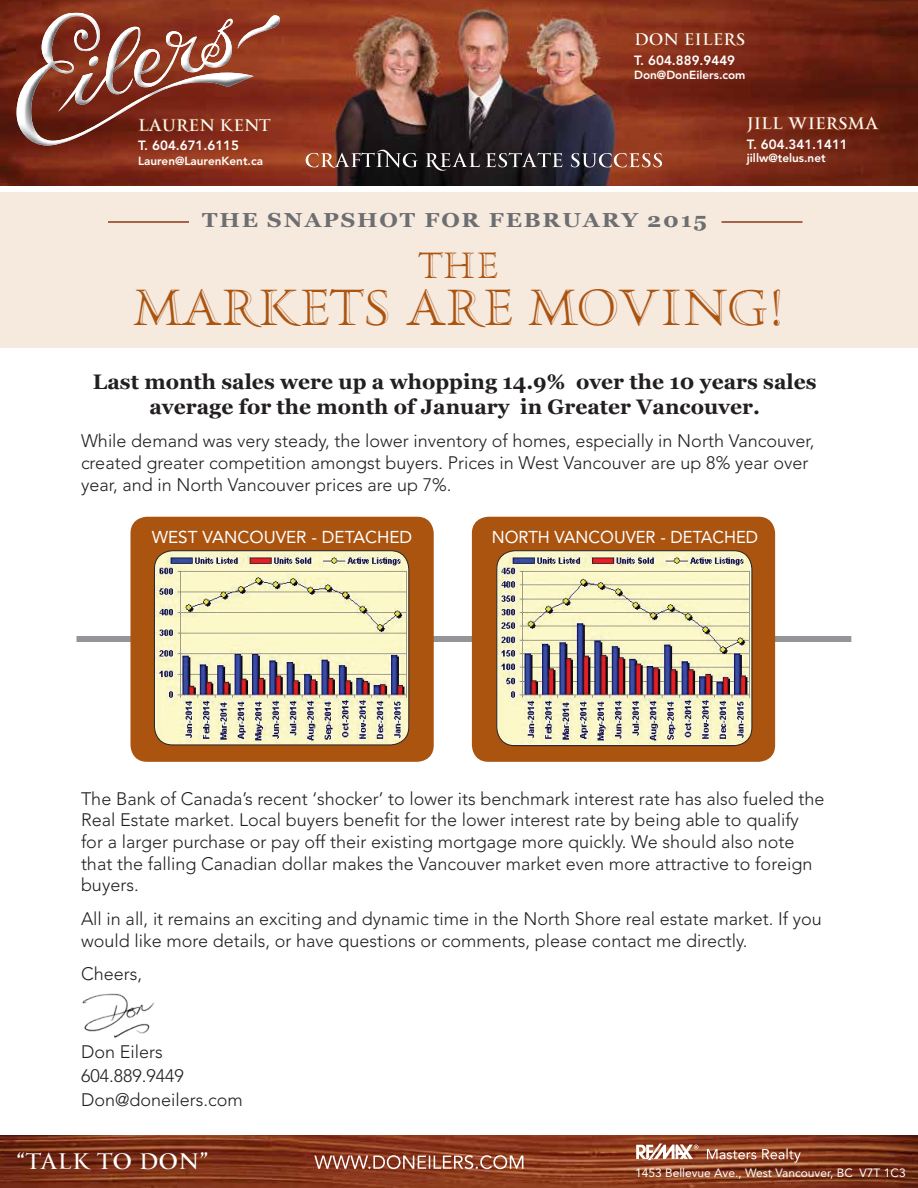
<style>
.page{position:relative;width:918px;height:1188px;background:#fff}
.page>*{position:absolute;margin:0;border:0;box-sizing:border-box;transform-origin:0 0}
.t1{font:48px "PF Monumenta Pro Metallica";color:#ab5410}
.t2{font:34.5px "PF Monumenta Pro Metallica";color:#ab5410}
.t3{font:21.6px "PF Monumenta Pro";color:#fff}
.t4{font:700 21px/25.2px "Georgia";color:#231f20;text-align:center}
.t5{font:700 20.25px "Georgia";letter-spacing:.08em;color:#6d6e71;scale:1.11 1}
.t6{font:300 18px/21.6px "Avenir";color:#231f20}
.t7{font:17.1px "Avenir";color:#fff}
.t8{font:16.2px "PF Monumenta Pro";color:#fff}
.t9{font:800 13.35px "Avenir";color:#fff}
.t10{font:12px "Avenir";color:#fff}
.t11{font:800 11.7px "Avenir";color:#fff}
</style>
<div class="page">
<div style="left:76px;top:636px;width:775px;height:6px;background:#939598"></div>
<div style="left:0;top:192px;width:918px;height:156px;background:#f6e9de"></div>
<div style="left:130px;top:517px;width:304px;height:245px;background:#ab5410;border-radius:17px"></div>
<svg style="left:0;top:1135px;width:918px;height:53px;background:#83371c"></svg>
<svg style="left:314px;top:1155px;width:209px;height:14px;background:#ab715f"></svg>
<svg style="left:707px;top:1148px;width:94px;height:15px"></svg>
<svg style="left:636px;top:1143px;width:63px;height:17px"></svg>
<svg style="left:0;top:0;width:918px;height:186px;background:#7c2a17"></svg>
<img style="left:34px;top:142px;width:30px;height:4px">
<img style="left:17px;top:13px;width:237px;height:129px">
<img style="left:238px;top:15px;width:42px;height:34px">
<img style="left:58px;top:27px;width:80px;height:85px">
<img style="left:134px;top:19px;width:99px;height:68px">
<svg style="left:89px;top:56px;width:9px;height:10px"></svg>
<img style="left:332px;top:3px;width:288px;height:183px">
<svg style="left:634px;top:30px;width:112px;height:28px;background:#8b341b"></svg>
<svg style="left:138px;top:83px;width:135px;height:60px;background:#822e1d"></svg>
<svg style="left:745px;top:102px;width:135px;height:41px;background:#752713"></svg>
<svg style="left:486px;top:152px;width:176px;height:15px;background:#6d5858"></svg>
<svg style="left:306px;top:150px;width:174px;height:21px;background:#54433f"></svg>
<hr style="left:108px;top:221px;width:81px;height:2px;background:#8d3a19">
<hr style="left:722px;top:221px;width:80px;height:2px;background:#8d3a19">
<img style="left:154px;top:551px;width:255px;height:194px">
<div style="left:154px;top:550px;width:255px;height:195px;border:1px solid #231f20;border-radius:18px"></div>
<div style="left:472px;top:517px;width:303px;height:245px;background:#ab5410;border-radius:17px"></div>
<img style="left:498px;top:551px;width:254px;height:195px">
<div style="left:496px;top:550px;width:256px;height:196px;border:1px solid #231f20;border-radius:18px"></div>
<img style="left:82px;top:993px;width:72px;height:45px">
<p class="t8" style="left:138px;top:115px;width:134px">LAUREN KENT</p>
<p class="t9" style="left:138px;top:138px;width:103px">T. 604.671.6115</p>
<p class="t11" style="left:138px;top:154px;width:126px">Lauren@LaurenKent.ca</p>
<p class="t8" style="left:135px;top:130px;width:134px">LAUREN KENT</p>
<p class="t9" style="left:135px;top:153px;width:103px">T. 604.671.6115</p>
<p class="t8" style="left:634px;top:29px;width:113px">DON EILERS</p>
<p class="t9" style="left:634px;top:52px;width:103px">T. 604.889.9449</p>
<p class="t11" style="left:634px;top:68px;width:113px">Don@DonEilers.com</p>
<p class="t8" style="left:631px;top:44px;width:113px">DON EILERS</p>
<p class="t9" style="left:631px;top:67px;width:103px">T. 604.889.9449</p>
<p class="t8" style="left:747px;top:113px;width:133px">JILL WIERSMA</p>
<p class="t9" style="left:747px;top:137px;width:103px">T. 604.341.1411</p>
<p class="t11" style="left:747px;top:151px;width:80px">jillw@telus.net</p>
<p class="t8" style="left:744px;top:128px;width:133px">JILL WIERSMA</p>
<p class="t9" style="left:744px;top:152px;width:103px">T. 604.341.1411</p>
<p class="t5" style="left:202px;top:209px;width:456px">THE SNAPSHOT FOR FEBRUARY 2015</p>
<h2 class="t2" style="left:419px;top:244px;width:81px">THE</h2>
<h1 class="t1" style="left:133px;top:277px;width:653px">MARKETS ARE MOVING!</h1>
<p class="t4" style="left:93px;top:369px;width:725px">Last month sales were up a whopping 14.9% over the 10 years sales average for the month of January in Greater Vancouver.</p>
<p class="t6" style="left:81px;top:430px;width:735px">While demand was very steady, the lower inventory of homes, especially in North Vancouver, created greater competition amongst buyers. Prices in West Vancouver are up 8% year over year, and in North Vancouver prices are up 7%.</p>
<p class="t7" style="left:152px;top:527px;width:262px">WEST VANCOUVER - DETACHED</p>
<p class="t7" style="left:492px;top:527px;width:268px">NORTH VANCOUVER - DETACHED</p>
<p class="t6" style="left:81px;top:788px;width:745px">The Bank of Canada’s recent ‘shocker’ to lower its benchmark interest rate has also fueled the Real Estate market. Local buyers benefit for the lower interest rate by being able to qualify for a larger purchase or pay off their existing mortgage more quickly. We should also note that the falling Canadian dollar makes the Vancouver market even more attractive to foreign buyers.</p>
<p class="t6" style="left:81px;top:908px;width:743px">All in all, it remains an exciting and dynamic time in the North Shore real estate market. If you would like more details, or have questions or comments, please contact me directly.</p>
<p class="t6" style="left:81px;top:963px;width:63px">Cheers,</p>
<p class="t6" style="left:81px;top:1040px;width:163px;line-height:24.3px">Don Eilers<br>604.889.9449<br>Don@doneilers.com</p>
<p class="t3" style="left:19px;top:1133px;width:194px">“TALK TO DON”</p>
<p class="t3" style="left:16px;top:1148px;width:194px">“TALK TO DON”</p>
<p class="t10" style="left:635px;top:1166px;width:272px">1453 Bellevue Ave., West Vancouver, BC V7T 1C3</p>
</div>
